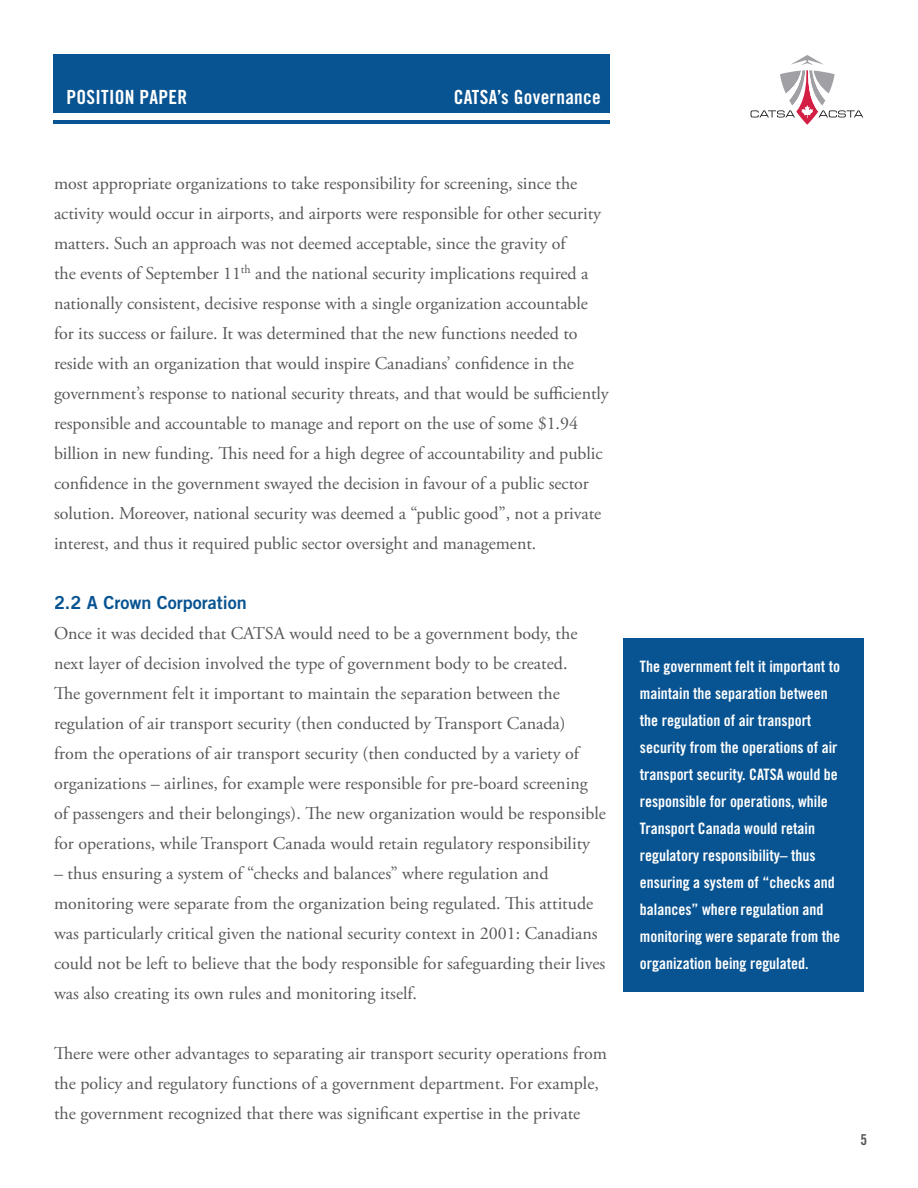
<style>
.page{position:relative;width:918px;height:1188px;background:#fff}
.page>*{position:absolute;margin:0;border:0;box-sizing:border-box;transform-origin:0 0}
.t1{font:19.5px "Trade Gothic Bold Cond Twenty";letter-spacing:.015em;color:#fff}
.t2{font:18px/30px "Adobe Garamond Pro";color:#57585a}
.t3{font:18px "Trade Gothic Bold Two";color:#085492}
.t4{font:15.75px/27px "Trade Gothic Bold Cond Twenty";color:#fff}
.t5{font:15px "Trade Gothic Bold Cond Twenty";color:#57585a}
</style>
<div class="page">
<div style="left:54px;top:54px;width:556px;height:58px;background:#085492"></div>
<hr style="left:54px;top:120px;width:556px;height:4px;background:#085492">
<svg style="left:751px;top:55px;width:112px;height:70px"></svg>
<div style="left:623px;top:638px;width:241px;height:354px;background:#085492"></div>
<p class="t1" style="left:67px;top:86px;width:122px">POSITION PAPER</p>
<p class="t1" style="left:454px;top:85px;width:149px">CATSA’s Governance</p>
<p class="t2" style="left:54px;top:168px;width:556px">most appropriate organizations to take responsibility for screening, since the activity would occur in airports, and airports were responsible for other security matters. Such an approach was not deemed acceptable, since the gravity of<br>the events of September 11<sup>th</sup> and the national security implications required a nationally consistent, decisive response with a single organization accountable for its success or failure. It was determined that the new functions needed to reside with an organization that would inspire Canadians’ confidence in the government’s response to national security threats, and that would be sufficiently responsible and accountable to manage and report on the use of some $1.94 billion in new funding. This need for a high degree of accountability and public confidence in the government swayed the decision in favour of a public sector solution. Moreover, national security was deemed a “public good”, not a private interest, and thus it required public sector oversight and management.</p>
<p class="t3" style="left:54px;top:591px;width:194px">2.2 A Crown Corporation</p>
<p class="t2" style="left:54px;top:618px;width:553px">Once it was decided that CATSA would need to be a government body, the next layer of decision involved the type of government body to be created.<br>The government felt it important to maintain the separation between the regulation of air transport security (then conducted by Transport Canada)<br>from the operations of air transport security (then conducted by a variety of organizations – airlines, for example were responsible for pre-board screening of passengers and their belongings). The new organization would be responsible for operations, while Transport Canada would retain regulatory responsibility</p>
<p class="t2" style="left:54px;top:858px;width:553px">– thus ensuring a system of “checks and balances” where regulation and monitoring were separate from the organization being regulated. This attitude was particularly critical given the national security context in 2001: Canadians could not be left to believe that the body responsible for safeguarding their lives was also creating its own rules and monitoring itself.</p>
<p class="t2" style="left:54px;top:1038px;width:554px">There were other advantages to separating air transport security operations from the policy and regulatory functions of a government department. For example, the government recognized that there was significant expertise in the private</p>
<p class="t4" style="left:640px;top:653px;width:202px">The government felt it important to maintain the separation between the regulation of air transport security from the operations of air transport security. CATSA would be responsible for operations, while Transport Canada would retain regulatory responsibility– thus ensuring a system of “checks and balances” where regulation and monitoring were separate from the organization being regulated.</p>
<p class="t5" style="left:860px;top:1131px;width:8px">5</p>
</div>
